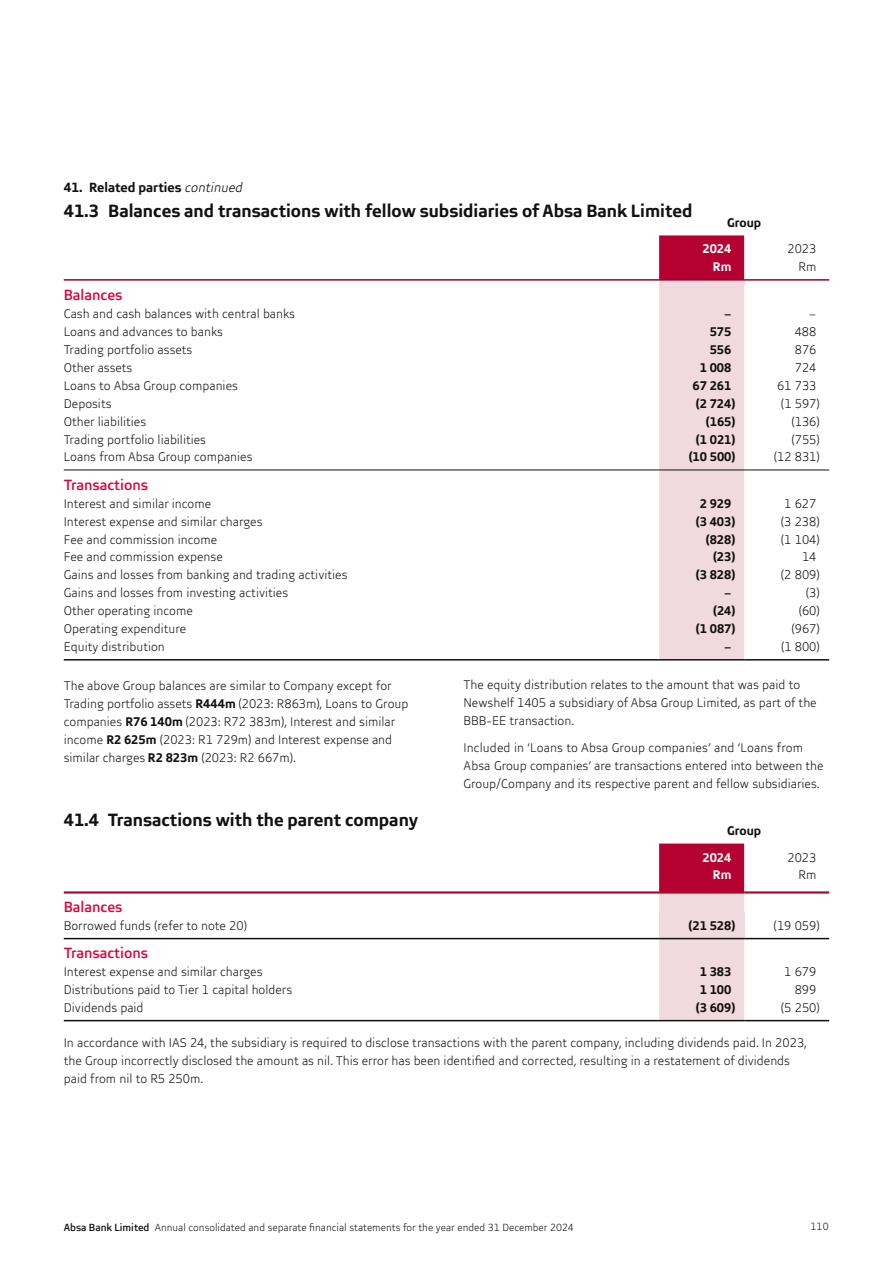
<style>
.page{position:relative;width:893px;height:1263px;background:#fff}
.page>*{position:absolute;margin:0;border:0;box-sizing:border-box;transform-origin:0 0}
.t1{font:700 18px "Brave Sans";color:#131010}
.t2{font:500 15px "Brave Sans";color:#dc0037}
.t3{font:700 13.5px "Brave Sans";color:#131010}
.t4{font:300 12.75px/18px "Brave Sans";color:#131010}
.t5{font:700 12.75px "Brave Sans";color:#131010}
.t6{font:700 12.75px "Brave Sans";color:#fff}
.t7{font:300 10.5px "Brave Sans";color:#131010}
.s1{font-weight:300;font-style:italic;color:#000}
.s2{font-weight:700}
.s3{font-weight:500}
</style>
<div class="page">
<svg style="left:659px;top:235px;width:85px;height:424px;background:#e9c3cc"></svg>
<hr style="left:64px;top:279px;width:595px;height:2px;background:#95052a">
<hr style="left:659px;top:279px;width:85px;height:2px;background:#95052a">
<hr style="left:744px;top:279px;width:85px;height:2px;background:#95052a">
<hr style="left:64px;top:470px;width:595px;height:1px;background:#131010">
<hr style="left:659px;top:470px;width:85px;height:1px;background:#131010">
<hr style="left:744px;top:470px;width:85px;height:1px;background:#131010">
<hr style="left:64px;top:659px;width:595px;height:1px;background:#131010">
<hr style="left:659px;top:659px;width:85px;height:1px;background:#131010">
<hr style="left:744px;top:659px;width:85px;height:1px;background:#131010">
<svg style="left:659px;top:843px;width:85px;height:177px;background:#dc93a6"></svg>
<div style="left:659px;top:912px;width:85px;height:26px;background:#f0dadf"></div>
<hr style="left:64px;top:891px;width:595px;height:3px;background:#aa0d24">
<hr style="left:659px;top:891px;width:85px;height:3px;background:#aa0d24">
<hr style="left:744px;top:891px;width:85px;height:3px;background:#aa0d24">
<hr style="left:64px;top:938px;width:595px;height:1px;background:#131010">
<hr style="left:659px;top:938px;width:85px;height:1px;background:#131010">
<hr style="left:744px;top:938px;width:85px;height:1px;background:#131010">
<hr style="left:64px;top:1020px;width:595px;height:1px;background:#131010">
<hr style="left:659px;top:1020px;width:85px;height:1px;background:#131010">
<hr style="left:744px;top:1020px;width:85px;height:1px;background:#131010">
<p class="t3" style="left:64px;top:179px;width:183px">41. Related parties <span class="s1">continued</span></p>
<h1 class="t1" style="left:64px;top:200px;width:630px">41.3 Balances and transactions with fellow subsidiaries of Absa Bank Limited</h1>
<p class="t5" style="left:727px;top:215px;width:36px">Group</p>
<p class="t6" style="left:702px;top:241px;width:30px">2024</p>
<p class="t4" style="left:787px;top:240px;width:30px">2023</p>
<p class="t6" style="left:713px;top:259px;width:20px">Rm</p>
<p class="t4" style="left:799px;top:258px;width:19px">Rm</p>
<p class="t2" style="left:64px;top:286px;width:60px">Balances</p>
<p class="t4" style="left:64px;top:304px;width:233px">Cash and cash balances with central banks</p>
<p class="t5" style="left:724px;top:305px;width:9px">–</p>
<p class="t4" style="left:809px;top:304px;width:9px">–</p>
<p class="t4" style="left:64px;top:322px;width:161px">Loans and advances to banks</p>
<p class="t5" style="left:710px;top:323px;width:23px">575</p>
<p class="t4" style="left:795px;top:322px;width:23px">488</p>
<p class="t4" style="left:64px;top:340px;width:130px">Trading portfolio assets</p>
<p class="t5" style="left:710px;top:341px;width:23px">556</p>
<p class="t4" style="left:795px;top:340px;width:23px">876</p>
<p class="t4" style="left:64px;top:358px;width:70px">Other assets</p>
<p class="t5" style="left:700px;top:359px;width:33px">1 008</p>
<p class="t4" style="left:795px;top:358px;width:23px">724</p>
<p class="t4" style="left:64px;top:376px;width:176px">Loans to Absa Group companies</p>
<p class="t5" style="left:692px;top:377px;width:40px">67 261</p>
<p class="t4" style="left:777px;top:376px;width:41px">61 733</p>
<p class="t4" style="left:64px;top:394px;width:49px">Deposits</p>
<p class="t5" style="left:696px;top:395px;width:41px">(2 724)</p>
<p class="t4" style="left:781px;top:394px;width:40px">(1 597)</p>
<p class="t4" style="left:64px;top:412px;width:84px">Other liabilities</p>
<p class="t5" style="left:706px;top:413px;width:31px">(165)</p>
<p class="t4" style="left:791px;top:412px;width:30px">(136)</p>
<p class="t4" style="left:64px;top:430px;width:144px">Trading portfolio liabilities</p>
<p class="t5" style="left:696px;top:431px;width:41px">(1 021)</p>
<p class="t4" style="left:791px;top:430px;width:30px">(755)</p>
<p class="t4" style="left:64px;top:448px;width:190px">Loans from Absa Group companies</p>
<p class="t5" style="left:689px;top:449px;width:48px">(10 500)</p>
<p class="t4" style="left:774px;top:448px;width:48px">(12 831)</p>
<p class="t2" style="left:64px;top:475px;width:86px">Transactions</p>
<p class="t4" style="left:64px;top:494px;width:149px">Interest and similar income</p>
<p class="t5" style="left:700px;top:495px;width:33px">2 929</p>
<p class="t4" style="left:784px;top:494px;width:34px">1 627</p>
<p class="t4" style="left:64px;top:512px;width:200px">Interest expense and similar charges</p>
<p class="t5" style="left:696px;top:513px;width:41px">(3 403)</p>
<p class="t4" style="left:781px;top:512px;width:40px">(3 238)</p>
<p class="t4" style="left:64px;top:530px;width:155px">Fee and commission income</p>
<p class="t5" style="left:706px;top:531px;width:31px">(828)</p>
<p class="t4" style="left:781px;top:530px;width:40px">(1 104)</p>
<p class="t4" style="left:64px;top:548px;width:160px">Fee and commission expense</p>
<p class="t5" style="left:713px;top:549px;width:24px">(23)</p>
<p class="t4" style="left:802px;top:548px;width:16px">14</p>
<p class="t4" style="left:64px;top:566px;width:285px">Gains and losses from banking and trading activities</p>
<p class="t5" style="left:696px;top:567px;width:41px">(3 828)</p>
<p class="t4" style="left:781px;top:566px;width:40px">(2 809)</p>
<p class="t4" style="left:64px;top:584px;width:226px">Gains and losses from investing activities</p>
<p class="t5" style="left:724px;top:585px;width:9px">–</p>
<p class="t4" style="left:806px;top:584px;width:15px">(3)</p>
<p class="t4" style="left:64px;top:602px;width:130px">Other operating income</p>
<p class="t5" style="left:713px;top:603px;width:24px">(24)</p>
<p class="t4" style="left:799px;top:602px;width:23px">(60)</p>
<p class="t4" style="left:64px;top:620px;width:124px">Operating expenditure</p>
<p class="t5" style="left:696px;top:621px;width:41px">(1 087)</p>
<p class="t4" style="left:791px;top:620px;width:30px">(967)</p>
<p class="t4" style="left:64px;top:638px;width:103px">Equity distribution</p>
<p class="t5" style="left:724px;top:639px;width:9px">–</p>
<p class="t4" style="left:781px;top:638px;width:40px">(1 800)</p>
<p class="t4" style="left:64px;top:676px;width:346px">The above Group balances are similar to Company except for Trading portfolio assets <span class="s2">R444m</span> (2023: R863m), Loans to Group companies <span class="s2">R76 140m</span> (2023: R72 383m), Interest and similar income <span class="s2">R2 625m</span> (2023: R1 729m) and Interest expense and similar charges <span class="s2">R2 823m</span> (2023: R2 667m).</p>
<p class="t4" style="left:463px;top:675px;width:355px">The equity distribution relates to the amount that was paid to<br>Newshelf 1405 a subsidiary of Absa Group Limited, as part of the<br>BBB-EE transaction.</p>
<p class="t4" style="left:463px;top:738px;width:362px">Included in ‘Loans to Absa Group companies’ and ‘Loans from<br>Absa Group companies’ are transactions entered into between the<br>Group/Company and its respective parent and fellow subsidiaries.</p>
<h1 class="t1" style="left:64px;top:808px;width:356px">41.4 Transactions with the parent company</h1>
<p class="t5" style="left:727px;top:823px;width:36px">Group</p>
<p class="t6" style="left:702px;top:849px;width:30px">2024</p>
<p class="t4" style="left:787px;top:848px;width:30px">2023</p>
<p class="t6" style="left:713px;top:867px;width:20px">Rm</p>
<p class="t4" style="left:799px;top:866px;width:19px">Rm</p>
<p class="t2" style="left:64px;top:898px;width:60px">Balances</p>
<p class="t4" style="left:64px;top:916px;width:185px">Borrowed funds (refer to note 20)</p>
<p class="t5" style="left:689px;top:918px;width:48px">(21 528)</p>
<p class="t4" style="left:774px;top:916px;width:48px">(19 059)</p>
<p class="t2" style="left:64px;top:944px;width:86px">Transactions</p>
<p class="t4" style="left:64px;top:963px;width:200px">Interest expense and similar charges</p>
<p class="t5" style="left:700px;top:964px;width:33px">1 383</p>
<p class="t4" style="left:784px;top:963px;width:34px">1 679</p>
<p class="t4" style="left:64px;top:980px;width:230px">Distributions paid to Tier 1 capital holders</p>
<p class="t5" style="left:700px;top:982px;width:33px">1 100</p>
<p class="t4" style="left:795px;top:980px;width:23px">899</p>
<p class="t4" style="left:64px;top:998px;width:81px">Dividends paid</p>
<p class="t5" style="left:696px;top:1000px;width:41px">(3 609)</p>
<p class="t4" style="left:781px;top:998px;width:40px">(5 250)</p>
<p class="t4" style="left:64px;top:1034px;width:745px">In accordance with IAS 24, the subsidiary is required to disclose transactions with the parent company, including dividends paid. In 2023, the Group incorrectly disclosed the amount as nil. This error has been identified and corrected, resulting in a restatement of dividends paid from nil to R5 250m.</p>
<p class="t7" style="left:64px;top:1221px;width:512px"><span class="s3">Absa Bank Limited</span> Annual consolidated and separate financial statements for the year ended 31 December 2024</p>
<p class="t7" style="left:810px;top:1221px;width:20px">110</p>
</div>
